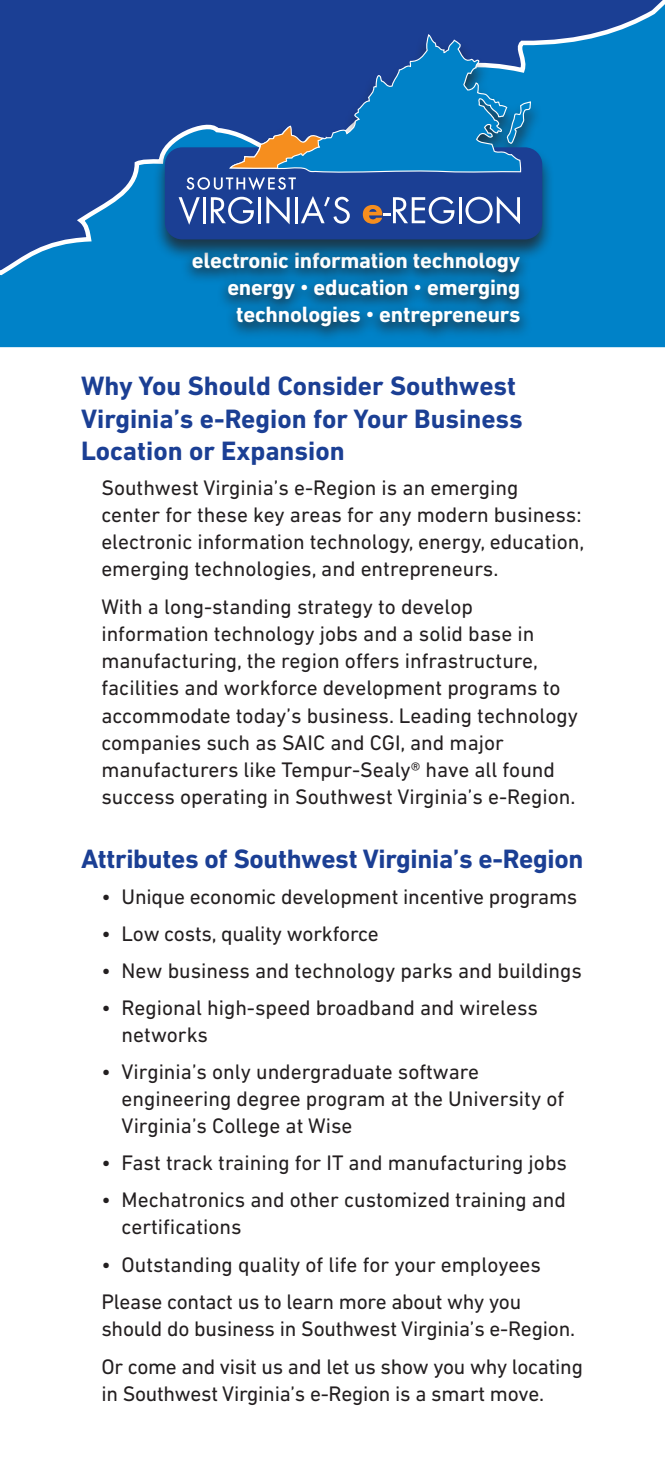
<style>
.page{position:relative;width:665px;height:1475px;background:#fff}
.page>*{position:absolute;margin:0;border:0;box-sizing:border-box;transform-origin:0 0}
.Headers{font:700 27px/32.4px "DIN Next LT Pro";color:#1b3f94}
.Headers-2{font:700 22.5px/27px "DIN Next LT Pro";letter-spacing:-.01em;color:#fff;text-align:right}
.bullets{font:21.38px/27px "DIN Next LT Pro";color:#231f20}
.body2{font:21.38px/27px "DIN Next LT Pro";letter-spacing:-.01em;color:#231f20}
.body_copy{font:21.38px/27px "DIN Next LT Pro";color:#231f20}
.s1{font-size:18px}
</style>
<div class="page">
<svg style="left:0;top:0;width:664px;height:348px;background:#1065b1"></svg>
<svg style="left:181px;top:262px;width:350px;height:81px;background:#066ea6"></svg>
<div style="left:152px;top:33px;width:402px;height:229px;background:#231f20;opacity:.75"></div>
<svg style="left:228px;top:33px;width:293px;height:68px;background:#1a56a4"></svg>
<svg style="left:165px;top:101px;width:377px;height:138px;background:#3066a8"></svg>
<p class="Headers-2" style="left:192px;top:247px;width:330px">electronic information technology energy <span class="s1">•</span> education <span class="s1">•</span> emerging technologies <span class="s1">•</span> entrepreneurs</p>
<p class="Headers" style="left:81px;top:369px;width:443px">Why You Should Consider Southwest<br>Virginia’s e-Region for Your Business<br>Location or Expansion</p>
<p class="body2" style="left:101px;top:474px;width:484px">Southwest Virginia’s e-Region is an emerging<br>center for these key areas for any modern business: electronic information technology, energy, education, emerging technologies, and entrepreneurs.</p>
<p class="body_copy" style="left:101px;top:593px;width:373px">With a long-standing strategy to develop</p>
<p class="body_copy" style="left:101px;top:620px;width:478px">information technology jobs and a solid base in manufacturing, the region offers infrastructure, facilities and workforce development programs to accommodate today’s business. Leading technology companies such as SAIC and CGI, and major manufacturers like Tempur-Sealy® have all found success operating in Southwest Virginia’s e-Region.</p>
<p class="Headers" style="left:81px;top:842px;width:503px">Attributes of Southwest Virginia’s e-Region</p>
<p class="bullets" style="left:101px;top:882px;width:477px">• Unique economic development incentive programs</p>
<p class="bullets" style="left:101px;top:919px;width:279px">• Low costs, quality workforce</p>
<p class="bullets" style="left:101px;top:956px;width:482px">• New business and technology parks and buildings</p>
<p class="bullets" style="left:122px;top:993px;width:417px;text-indent:-20px">• Regional high-speed broadband and wireless networks</p>
<p class="bullets" style="left:122px;top:1057px;width:444px;text-indent:-20px">• Virginia’s only undergraduate software engineering degree program at the University of<br>Virginia’s College at Wise</p>
<p class="bullets" style="left:101px;top:1149px;width:467px">• Fast track training for IT and manufacturing jobs</p>
<p class="bullets" style="left:122px;top:1186px;width:445px;text-indent:-20px">• Mechatronics and other customized training and certifications</p>
<p class="bullets" style="left:101px;top:1250px;width:440px">• Outstanding quality of life for your employees</p>
<p class="body2" style="left:101px;top:1287px;width:475px">Please contact us to learn more about why you should do business in Southwest Virginia’s e-Region.</p>
<p class="body2" style="left:101px;top:1352px;width:483px">Or come and visit us and let us show you why locating in Southwest Virginia’s e-Region is a smart move.</p>
</div>
